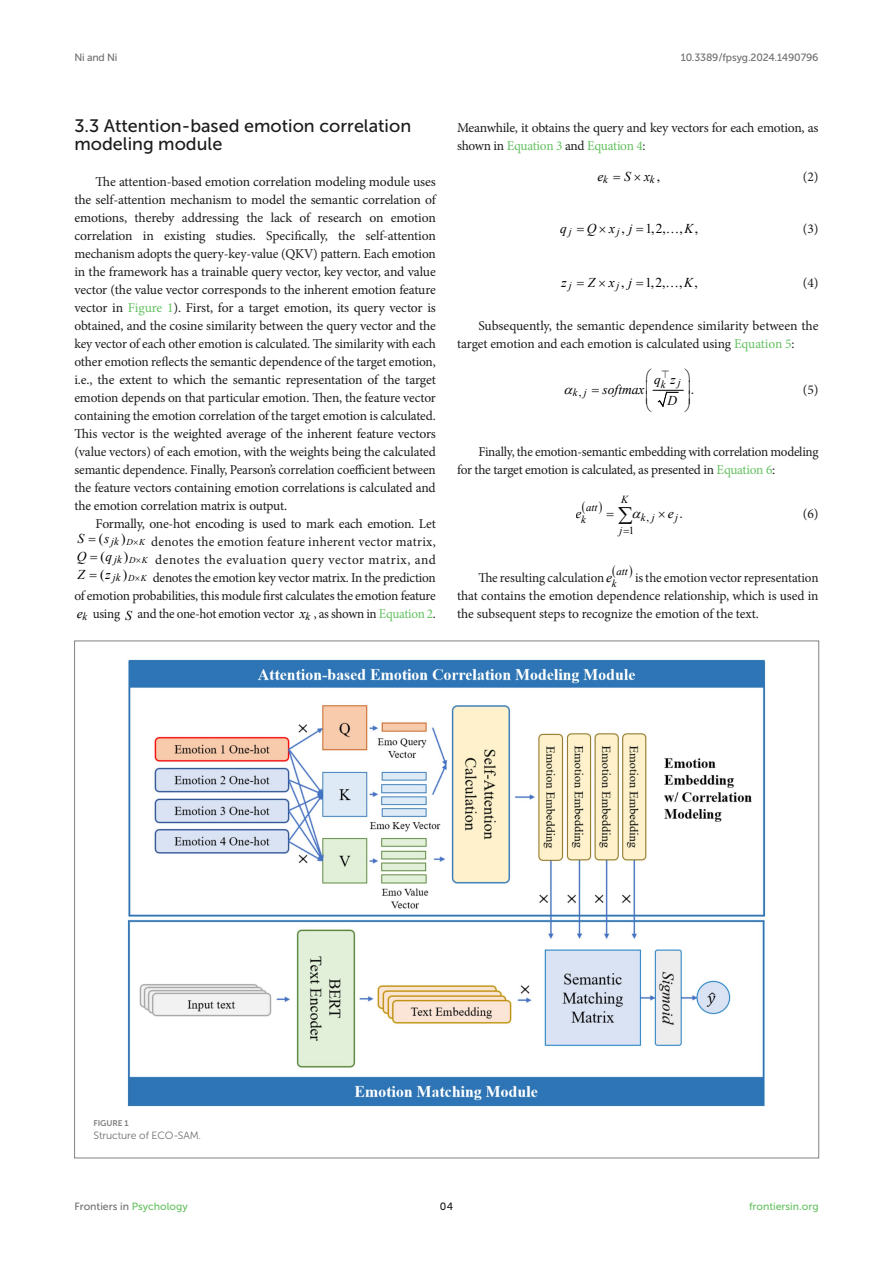
<style>
.page{position:relative;width:893px;height:1263px;background:#fff}
.page>*{position:absolute;margin:0;border:0;box-sizing:border-box;transform-origin:0 0}
.HEAD_2{font:18px/18px "Museo Sans 500";color:#1b1c1b}
.TEXT{font:13.5px/18px "Minion Pro";letter-spacing:-.015em;color:#1b1c1b}
.TEXT-2{font:13.5px "Minion Pro";letter-spacing:.015em;color:#1b1c1b}
.TEXT-3{font:13.5px "Minion Pro";letter-spacing:.04em;color:#1b1c1b}
.spi-math-img{font:italic 13.5px "Times New Roman";letter-spacing:.005em;color:#000}
.spi-math-img-2{font:13.5px "Times New Roman";color:#000}
.EQ{font:13.5px "Minion Pro";color:#1b1c1b}
.spi-math-img-3{font:13.5px "Minion Pro";letter-spacing:-.02em;color:#1b1c1b}
.spi-math-img-4{font:italic 10.8px "Times New Roman";color:#000}
.spi-math-img-5{font:10.8px "Times New Roman";color:#000}
.t1{font:10.5px "Museo Sans 500";letter-spacing:-.015em;color:#706f70}
.FIG_LEG{font:10.5px "Museo Sans 300";letter-spacing:-.01em;color:#706f70}
.t2{font:10.5px "Museo Sans 500";color:#65c161}
.t3{font:10.5px "Museo Sans 500";color:#1b1c1b}
.FIG_HD{font:8.25px "Museo Sans 700";letter-spacing:-.01em;color:#7e7f7f}
.s1{color:#65c161}
.s2{font-style:normal}
.s3{font-size:9px}
.s4{font-family:"Times New Roman";font-style:italic;color:#000}
</style>
<div class="page">
<hr style="left:653px;top:390px;width:30px;height:1px;background:#000">
<img style="left:128px;top:660px;width:637px;height:447px">
<svg style="left:652px;top:389px;width:26px;height:18px"></svg>
<p class="t1" style="left:74px;top:51px;width:45px">Ni and Ni</p>
<p class="t1" style="left:681px;top:51px;width:139px">10.3389/fpsyg.2024.1490796</p>
<p class="HEAD_2" style="left:74px;top:117px;width:338px">3.3 Attention-based emotion correlation modeling module</p>
<p class="TEXT" style="left:74px;top:173px;width:363px;text-align:justify;text-indent:21px">The attention-based emotion correlation modeling module uses the self-attention mechanism to model the semantic correlation of emotions, thereby addressing the lack of research on emotion correlation in existing studies. Specifically, the self-attention mechanism adopts the query-key-value (QKV) pattern. Each emotion in the framework has a trainable query vector, key vector, and value vector (the value vector corresponds to the inherent emotion feature vector in <span class="s1">Figure 1</span>). First, for a target emotion, its query vector is obtained, and the cosine similarity between the query vector and the key vector of each other emotion is calculated. The similarity with each other emotion reflects the semantic dependence of the target emotion, i.e., the extent to which the semantic representation of the target emotion depends on that particular emotion. Then, the feature vector containing the emotion correlation of the target emotion is calculated.<br>This vector is the weighted average of the inherent feature vectors (value vectors) of each emotion, with the weights being the calculated semantic dependence. Finally, Pearson’s correlation coefficient between the feature vectors containing emotion correlations is calculated and the emotion correlation matrix is output.</p>
<p class="TEXT" style="left:96px;top:515px;width:342px">Formally, one-hot encoding is used to mark each emotion. Let</p>
<p class="spi-math-img" style="left:77px;top:529px;width:8px">S</p>
<p class="spi-math-img" style="left:99px;top:529px;width:12px">s<span class="s2">(</span></p>
<p class="spi-math-img-2" style="left:121px;top:529px;width:6px">)</p>
<p class="spi-math-img-4" style="left:111px;top:534px;width:35px">jk <span class="s3">DK</span></p>
<p class="TEXT-2" style="left:151px;top:533px;width:286px">denotes the emotion feature inherent vector matrix,</p>
<p class="spi-math-img" style="left:77px;top:547px;width:11px">Q</p>
<p class="spi-math-img" style="left:100px;top:547px;width:13px">q<span class="s2">(</span></p>
<p class="spi-math-img-2" style="left:124px;top:547px;width:6px">)</p>
<p class="spi-math-img-4" style="left:114px;top:552px;width:35px">jk <span class="s3">DK</span></p>
<p class="TEXT-3" style="left:155px;top:551px;width:282px">denotes the evaluation query vector matrix, and</p>
<p class="spi-math-img" style="left:77px;top:565px;width:9px">Z</p>
<p class="spi-math-img" style="left:100px;top:565px;width:12px">z<span class="s2">(</span></p>
<p class="spi-math-img-2" style="left:123px;top:565px;width:6px">)</p>
<p class="TEXT" style="left:74px;top:569px;width:363px;text-align:right">denotes the emotion key vector matrix. In the prediction<br>of emotion probabilities, this module first calculates the emotion feature</p>
<p class="spi-math-img-3" style="left:77px;top:605px;width:45px"><span class="s4">e</span><sub>k</sub> using</p>
<p class="spi-math-img" style="left:125px;top:606px;width:8px">S</p>
<p class="TEXT" style="left:138px;top:605px;width:300px">and the one-hot emotion vector <span class="s4">x</span><sub>k</sub> , as shown in <span class="s1">Equation 2</span>.</p>
<p class="spi-math-img-4" style="left:113px;top:570px;width:35px">jk <span class="s3">DK</span></p>
<p class="TEXT" style="left:457px;top:119px;width:363px">Meanwhile, it obtains the query and key vectors for each emotion, as shown in <span class="s1">Equation 3</span> and <span class="s1">Equation 4</span>:</p>
<p class="spi-math-img" style="left:597px;top:167px;width:7px">e</p>
<p class="spi-math-img" style="left:624px;top:167px;width:28px">S x</p>
<p class="spi-math-img-4" style="left:603px;top:172px;width:6px">k</p>
<p class="spi-math-img-4" style="left:650px;top:172px;width:12px">k<sup>,</sup></p>
<p class="EQ" style="left:803px;top:167px;width:17px">(2)</p>
<p class="spi-math-img-4" style="left:569px;top:224px;width:4px">j</p>
<p class="spi-math-img-4" style="left:617px;top:224px;width:4px">j</p>
<p class="EQ" style="left:803px;top:220px;width:17px">(3)</p>
<p class="spi-math-img" style="left:560px;top:219px;width:8px">q</p>
<p class="spi-math-img" style="left:587px;top:219px;width:47px">Qxj</p>
<p class="spi-math-img" style="left:684px;top:219px;width:11px">K</p>
<p class="spi-math-img-2" style="left:621px;top:219px;width:5px">,</p>
<p class="spi-math-img-2" style="left:645px;top:219px;width:54px">1,2, , ,</p>
<p class="spi-math-img-4" style="left:569px;top:278px;width:4px">j</p>
<p class="spi-math-img-4" style="left:617px;top:278px;width:4px">j</p>
<p class="EQ" style="left:803px;top:273px;width:17px">(4)</p>
<p class="TEXT" style="left:457px;top:317px;width:363px;text-indent:21px">Subsequently, the semantic dependence similarity between the target emotion and each emotion is calculated using <span class="s1">Equation 5</span>:</p>
<p class="spi-math-img-2" style="left:621px;top:273px;width:5px">,</p>
<p class="spi-math-img-2" style="left:645px;top:273px;width:54px">1,2, , ,</p>
<p class="spi-math-img" style="left:561px;top:273px;width:7px">z</p>
<p class="spi-math-img" style="left:588px;top:273px;width:46px">Zxj</p>
<p class="spi-math-img" style="left:684px;top:273px;width:11px">K</p>
<p class="spi-math-img-4" style="left:573px;top:385px;width:15px">k j</p>
<p class="spi-math-img-5" style="left:579px;top:385px;width:4px">,</p>
<p class="spi-math-img" style="left:603px;top:380px;width:44px">softmax</p>
<p class="spi-math-img" style="left:654px;top:370px;width:23px">q z</p>
<p class="spi-math-img-4" style="left:661px;top:376px;width:22px">k j</p>
<p class="spi-math-img" style="left:667px;top:391px;width:11px">D</p>
<p class="spi-math-img-2" style="left:691px;top:380px;width:5px">.</p>
<p class="EQ" style="left:803px;top:380px;width:17px">(5)</p>
<p class="TEXT" style="left:457px;top:443px;width:363px;text-indent:21px">Finally, the emotion-semantic embedding with correlation modeling for the target emotion is calculated, as presented in <span class="s1">Equation 6</span>:</p>
<p class="spi-math-img-4" style="left:621px;top:492px;width:9px">K</p>
<p class="spi-math-img-4" style="left:586px;top:499px;width:13px">att</p>
<p class="spi-math-img-4" style="left:581px;top:512px;width:6px">k</p>
<p class="spi-math-img-4" style="left:641px;top:509px;width:15px">k j</p>
<p class="spi-math-img-4" style="left:675px;top:509px;width:4px">j</p>
<p class="spi-math-img-4" style="left:619px;top:523px;width:4px">j</p>
<p class="spi-math-img" style="left:576px;top:504px;width:7px">e</p>
<p class="EQ" style="left:803px;top:505px;width:17px">(6)</p>
<p class="spi-math-img" style="left:668px;top:504px;width:17px">e <span class="s2">.</span></p>
<p class="spi-math-img-5" style="left:647px;top:509px;width:4px">,</p>
<p class="spi-math-img-5" style="left:629px;top:523px;width:7px">1</p>
<p class="spi-math-img-4" style="left:616px;top:563px;width:13px">att</p>
<p class="spi-math-img-4" style="left:606px;top:576px;width:12px">k<sup>e</sup></p>
<p class="TEXT" style="left:478px;top:569px;width:127px">The resulting calculation</p>
<p class="TEXT" style="left:457px;top:569px;width:363px;text-align:justify;text-indent:178px">is the emotion vector representation that contains the emotion dependence relationship, which is used in the subsequent steps to recognize the emotion of the text.</p>
<p class="FIG_HD" style="left:94px;top:1118px;width:37px">FIGURE 1</p>
<p class="FIG_LEG" style="left:94px;top:1130px;width:109px">Structure of ECO-SAM.</p>
<p class="t1" style="left:74px;top:1200px;width:115px">Frontiers in <span class="s1">Psychology</span></p>
<p class="t3" style="left:440px;top:1200px;width:15px">04</p>
<p class="t2" style="left:749px;top:1200px;width:71px">frontiersin.org</p>
</div>
